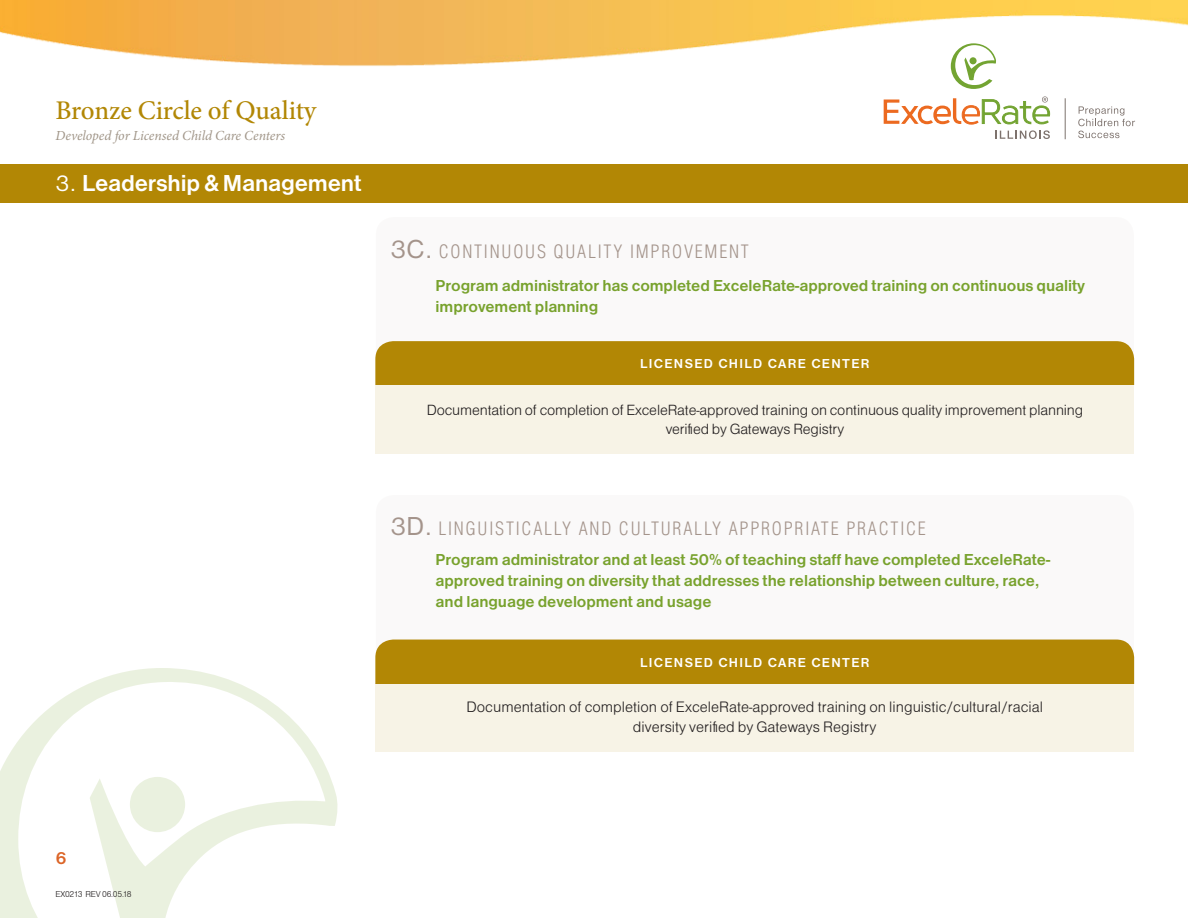
<style>
.page{position:relative;width:1188px;height:918px;background:#fff}
.page>*{position:absolute;margin:0;border:0;box-sizing:border-box;transform-origin:0 0}
.t1{font:500 27px "Minion Pro";letter-spacing:-.005em;color:#b28705}
.t2{font:24px "Helvetica Mdm";letter-spacing:-.01em;color:#fff}
.t3{font:300 condensed 18px "Helvetica";letter-spacing:.1em;color:#a4948b}
.t4{font:18px "Helvetica Mdm";color:#dc6528}
.t5{font:16.5px/21px "Helvetica Mdm";letter-spacing:-.005em;color:#78a22d}
.t6{font:15.75px/19.5px "Helvetica Lgt";color:#231f20;text-align:center}
.t7{font:15.3px/19.5px "Helvetica Lgt";letter-spacing:-.01em;color:#231f20;text-align:center}
.t8{font:italic 13.8px "Minion Pro";letter-spacing:-.005em;color:#a19689}
.t9{font:13.5px "Helvetica Mdm";letter-spacing:.1em;color:#fff}
.t10{font:8.85px "Helvetica Lgt";letter-spacing:-.025em;color:#231f20}
.s1{font-family:"Helvetica Rmn"}
.s2{font-family:"Helvetica Rmn";font-weight:400;font-stretch:normal;font-size:27px}
</style>
<div class="page">
<svg style="left:0;top:668px;width:338px;height:250px"></svg>
<svg style="left:1078px;top:106px;width:57px;height:32px"></svg>
<hr style="left:1065px;top:98px;width:1px;height:41px;background:#7d726d">
<svg style="left:952px;top:75px;width:41px;height:14px"></svg>
<svg style="left:884px;top:96px;width:166px;height:43px"></svg>
<div style="left:0;top:164px;width:1188px;height:39px;background:#b28705"></div>
<img style="left:0;top:0;width:1188px;height:75px">
<svg style="left:390px;top:639px;width:731px;height:1px"></svg>
<div style="left:375px;top:640px;width:759px;height:43px;background:#b28705"></div>
<div style="left:376px;top:683px;width:758px;height:69px;background:#f7f3e6"></div>
<div style="left:376px;top:385px;width:758px;height:69px;background:#f7f3e6"></div>
<div style="left:375px;top:341px;width:759px;height:44px;background:#b28705"></div>
<h1 class="t1" style="left:56px;top:93px;width:262px">Bronze Circle of Quality</h1>
<p class="t8" style="left:56px;top:127px;width:231px">Developed for Licensed Child Care Centers</p>
<p class="t2" style="left:56px;top:167px;width:308px"><span class="s1">3.</span> Leadership &amp; Management</p>
<p class="t3" style="left:391px;top:240px;width:360px"><span class="s2">3C.</span> CONTINUOUS QUALITY IMPROVEMENT</p>
<p class="t5" style="left:436px;top:276px;width:651px">Program administrator has completed ExceleRate-approved training on continuous quality improvement planning</p>
<p class="t9" style="left:640px;top:355px;width:231px">LICENSED CHILD CARE CENTER</p>
<p class="t7" style="left:427px;top:401px;width:658px">Documentation of completion of ExceleRate-approved training on continuous quality improvement planning verified by Gateways Registry</p>
<p class="t3" style="left:391px;top:517px;width:537px"><span class="s2">3D.</span> LINGUISTICALLY AND CULTURALLY APPROPRIATE PRACTICE</p>
<p class="t5" style="left:436px;top:551px;width:616px">Program administrator and at least 50% of teaching staff have completed ExceleRate&shy;approved training on diversity that addresses the relationship between culture, race, and language development and usage</p>
<p class="t9" style="left:640px;top:653px;width:231px">LICENSED CHILD CARE CENTER</p>
<p class="t6" style="left:466px;top:699px;width:578px">Documentation of completion of ExceleRate-approved training on linguistic/cultural/racial diversity verified by Gateways Registry</p>
<p class="t4" style="left:56px;top:846px;width:13px">6</p>
<p class="t10" style="left:56px;top:888px;width:78px">EX0213 REV 06.05.18</p>
</div>
